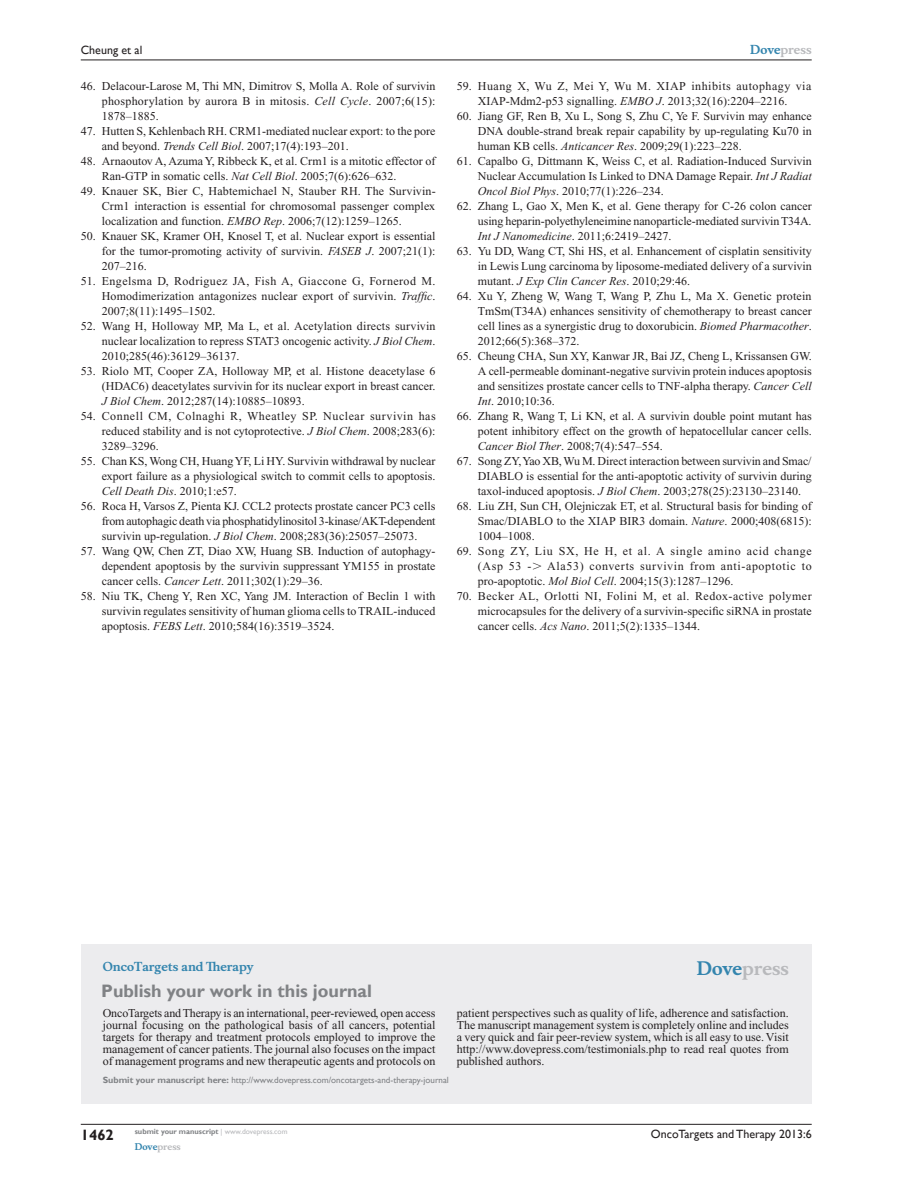
<style>
.page{position:relative;width:918px;height:1188px;background:#fff}
.page>*{position:absolute;margin:0;border:0;box-sizing:border-box;transform-origin:0 0}
.PromBx-H1{font:700 18px "Gill Sans";color:#808285}
.PromBx-Brand{font:700 18px "Musee";color:#b8b9bc}
.t1{font:700 15px "Gill Sans";color:#231f20}
.RefNL2{font:12px/15px "Times New Roman";color:#231f20;text-align:justify}
.PromBx-Tx{font:12px/12px "Times New Roman";color:#231f20;text-align:justify}
.t2{font:12px "Gill Sans";color:#231f20}
.PromBx-JrnlName{font:700 12px "Musee";color:#3485ae}
.t3{font:700 12px "Musee";color:#b8b9bc}
.PromBx-SubmitMssWebA{font:9px "Gill Sans";color:#808285}
.t4{font:700 9px "Musee";color:#b8b9bc}
.t5{font:700 7.5px "Gill Sans";color:#808285}
.s1{font-style:italic}
.s2{color:#3485ae}
.s3{font-family:"Mathematical Pi One"}
.s4{font-weight:700}
.s5{font-weight:400;color:#b8b9bc}
</style>
<div class="page">
<div style="left:81px;top:944px;width:731px;height:159px;background:#ececee"></div>
<hr style="left:81px;top:1124px;width:731px;height:1px;background:#231f20">
<hr style="left:81px;top:60px;width:731px;height:1px;background:#231f20">
<p class="t2" style="left:81px;top:43px;width:63px">Cheung et al</p>
<p class="RefNL2" style="left:102px;top:79px;width:335px;text-indent:-21px">46. Delacour-Larose M, Thi MN, Dimitrov S, Molla A. Role of survivin phosphorylation by aurora B in mitosis. <span class="s1">Cell Cycle</span>. 2007;6(15):<br>1878–1885.</p>
<p class="RefNL2" style="left:102px;top:124px;width:335px;text-indent:-21px">47. Hutten S, Kehlenbach RH. CRM1-mediated nuclear export: to the pore and beyond. <span class="s1">Trends Cell Biol</span>. 2007;17(4):193–201.</p>
<p class="RefNL2" style="left:102px;top:154px;width:335px;text-indent:-21px">48. Arnaoutov A, Azuma Y, Ribbeck K, et al. Crm1 is a mitotic effector of<br>Ran-GTP in somatic cells. <span class="s1">Nat Cell Biol</span>. 2005;7(6):626–632.</p>
<p class="RefNL2" style="left:102px;top:184px;width:336px;text-indent:-21px">49. Knauer SK, Bier C, Habtemichael N, Stauber RH. The Survivin-Crm1 interaction is essential for chromosomal passenger complex localization and function. <span class="s1">EMBO Rep</span>. 2006;7(12):1259–1265.</p>
<p class="RefNL2" style="left:102px;top:229px;width:335px;text-indent:-21px">50. Knauer SK, Kramer OH, Knosel T, et al. Nuclear export is essential for the tumor-promoting activity of survivin. <span class="s1">FASEB J</span>. 2007;21(1):<br>207–216.</p>
<p class="RefNL2" style="left:102px;top:274px;width:335px;text-indent:-21px">51. Engelsma D, Rodriguez JA, Fish A, Giaccone G, Fornerod M.<br>Homodimerization antagonizes nuclear export of survivin. <span class="s1">Traffic</span>.<br>2007;8(11):1495–1502.</p>
<p class="RefNL2" style="left:102px;top:319px;width:335px;text-indent:-21px">52. Wang H, Holloway MP, Ma L, et al. Acetylation directs survivin nuclear localization to repress STAT3 oncogenic activity. <span class="s1">J Biol Chem</span>.<br>2010;285(46):36129–36137.</p>
<p class="RefNL2" style="left:102px;top:364px;width:335px;text-indent:-21px">53. Riolo MT, Cooper ZA, Holloway MP, et al. Histone deacetylase 6 (HDAC6) deacetylates survivin for its nuclear export in breast cancer.<br><span class="s1">J Biol Chem</span>. 2012;287(14):10885–10893.</p>
<p class="RefNL2" style="left:102px;top:409px;width:336px;text-indent:-21px">54. Connell CM, Colnaghi R, Wheatley SP. Nuclear survivin has reduced stability and is not cytoprotective. <span class="s1">J Biol Chem</span>. 2008;283(6):<br>3289–3296.</p>
<p class="RefNL2" style="left:102px;top:454px;width:335px;text-indent:-21px">55. Chan KS, Wong CH, Huang YF, Li HY. Survivin withdrawal by nuclear export failure as a physiological switch to commit cells to apoptosis.<br><span class="s1">Cell Death Dis</span>. 2010;1:e57.</p>
<p class="RefNL2" style="left:102px;top:499px;width:335px;text-indent:-21px">56. Roca H, Varsos Z, Pienta KJ. CCL2 protects prostate cancer PC3 cells from autophagic death via phosphatidylinositol 3-kinase/AKT-dependent survivin up-regulation. <span class="s1">J Biol Chem</span>. 2008;283(36):25057–25073.</p>
<p class="RefNL2" style="left:102px;top:544px;width:335px;text-indent:-21px">57. Wang QW, Chen ZT, Diao XW, Huang SB. Induction of autophagy&shy;dependent apoptosis by the survivin suppressant YM155 in prostate cancer cells. <span class="s1">Cancer Lett</span>. 2011;302(1):29–36.</p>
<p class="RefNL2" style="left:102px;top:589px;width:335px;text-indent:-21px">58. Niu TK, Cheng Y, Ren XC, Yang JM. Interaction of Beclin 1 with survivin regulates sensitivity of human glioma cells to TRAIL-induced apoptosis. <span class="s1">FEBS Lett</span>. 2010;584(16):3519–3524.</p>
<p class="t3" style="left:750px;top:43px;width:63px"><span class="s2">Dove</span>press</p>
<p class="RefNL2" style="left:457px;top:79px;width:356px;text-align:center">59. Huang X, Wu Z, Mei Y, Wu M. XIAP inhibits autophagy via<br>XIAP-Mdm2-p53 signalling. <span class="s1">EMBO J</span>. 2013;32(16):2204–2216.</p>
<p class="RefNL2" style="left:478px;top:109px;width:335px;text-indent:-21px">60. Jiang GF, Ren B, Xu L, Song S, Zhu C, Ye F. Survivin may enhance DNA double-strand break repair capability by up-regulating Ku70 in human KB cells. <span class="s1">Anticancer Res</span>. 2009;29(1):223–228.</p>
<p class="RefNL2" style="left:478px;top:154px;width:335px;text-indent:-21px">61. Capalbo G, Dittmann K, Weiss C, et al. Radiation-Induced Survivin Nuclear Accumulation Is Linked to DNA Damage Repair. <span class="s1">Int J Radiat Oncol Biol Phys</span>. 2010;77(1):226–234.</p>
<p class="RefNL2" style="left:478px;top:199px;width:335px;text-indent:-21px">62. Zhang L, Gao X, Men K, et al. Gene therapy for C-26 colon cancer using heparin-polyethyleneimine nanoparticle-mediated survivin T34A.<br><span class="s1">Int J Nanomedicine</span>. 2011;6:2419–2427.</p>
<p class="RefNL2" style="left:478px;top:244px;width:335px;text-indent:-21px">63. Yu DD, Wang CT, Shi HS, et al. Enhancement of cisplatin sensitivity in Lewis Lung carcinoma by liposome-mediated delivery of a survivin mutant. <span class="s1">J Exp Clin Cancer Res</span>. 2010;29:46.</p>
<p class="RefNL2" style="left:478px;top:289px;width:335px;text-indent:-21px">64. Xu Y, Zheng W, Wang T, Wang P, Zhu L, Ma X. Genetic protein TmSm(T34A) enhances sensitivity of chemotherapy to breast cancer cell lines as a synergistic drug to doxorubicin. <span class="s1">Biomed Pharmacother</span>.<br>2012;66(5):368–372.</p>
<p class="RefNL2" style="left:478px;top:349px;width:335px;text-indent:-21px">65. Cheung CHA, Sun XY, Kanwar JR, Bai JZ, Cheng L, Krissansen GW.<br>A cell-permeable dominant-negative survivin protein induces apoptosis and sensitizes prostate cancer cells to TNF-alpha therapy. <span class="s1">Cancer Cell Int</span>. 2010;10:36.</p>
<p class="RefNL2" style="left:478px;top:409px;width:335px;text-indent:-21px">66. Zhang R, Wang T, Li KN, et al. A survivin double point mutant has potent inhibitory effect on the growth of hepatocellular cancer cells.<br><span class="s1">Cancer Biol Ther</span>. 2008;7(4):547–554.</p>
<p class="RefNL2" style="left:478px;top:454px;width:335px;text-indent:-21px">67. Song ZY, Yao XB, Wu M. Direct interaction between survivin and Smac/ DIABLO is essential for the anti-apoptotic activity of survivin during taxol-induced apoptosis. <span class="s1">J Biol Chem</span>. 2003;278(25):23130–23140.</p>
<p class="RefNL2" style="left:478px;top:499px;width:335px;text-indent:-21px">68. Liu ZH, Sun CH, Olejniczak ET, et al. Structural basis for binding of Smac/DIABLO to the XIAP BIR3 domain. <span class="s1">Nature</span>. 2000;408(6815):<br>1004–1008.</p>
<p class="RefNL2" style="left:478px;top:544px;width:335px;text-indent:-21px">69. Song ZY, Liu SX, He H, et al. A single amino acid change (Asp 53 -<span class="s3">.</span> Ala53) converts survivin from anti-apoptotic to pro-apoptotic. <span class="s1">Mol Biol Cell</span>. 2004;15(3):1287–1296.</p>
<p class="RefNL2" style="left:478px;top:589px;width:335px;text-indent:-21px">70. Becker AL, Orlotti NI, Folini M, et al. Redox-active polymer microcapsules for the delivery of a survivin-specific siRNA in prostate cancer cells. <span class="s1">Acs Nano</span>. 2011;5(2):1335–1344.</p>
<p class="PromBx-JrnlName" style="left:103px;top:959px;width:152px">OncoTargets and Therapy</p>
<p class="PromBx-H1" style="left:101px;top:980px;width:272px">Publish your work in this journal</p>
<p class="PromBx-Brand" style="left:697px;top:958px;width:94px"><span class="s2">Dove</span>press</p>
<p class="PromBx-Tx" style="left:103px;top:1007px;width:334px">OncoTargets and Therapy is an international, peer-reviewed, open access journal focusing on the pathological basis of all cancers, potential targets for therapy and treatment protocols employed to improve the management of cancer patients. The journal also focuses on the impact of management programs and new therapeutic agents and protocols on</p>
<p class="PromBx-Tx" style="left:457px;top:1007px;width:333px">patient perspectives such as quality of life, adherence and satisfaction.<br>The manuscript management system is completely online and includes a very quick and fair peer-review system, which is all easy to use. Visit http://www.dovepress.com/testimonials.php to read real quotes from published authors.</p>
<p class="PromBx-SubmitMssWebA" style="left:103px;top:1075px;width:348px"><span class="s4">Submit your manuscript here:</span> http://www.dovepress.com/oncotargets-and-therapy-journal</p>
<p class="t1" style="left:81px;top:1126px;width:35px">1462</p>
<p class="t5" style="left:135px;top:1127px;width:154px">submit your manuscript <span class="s5">| www.dovepress.com</span></p>
<p class="t4" style="left:135px;top:1141px;width:48px"><span class="s2">Dove</span>press</p>
<p class="t2" style="left:651px;top:1127px;width:162px">OncoTargets and Therapy 2013:6</p>
</div>
